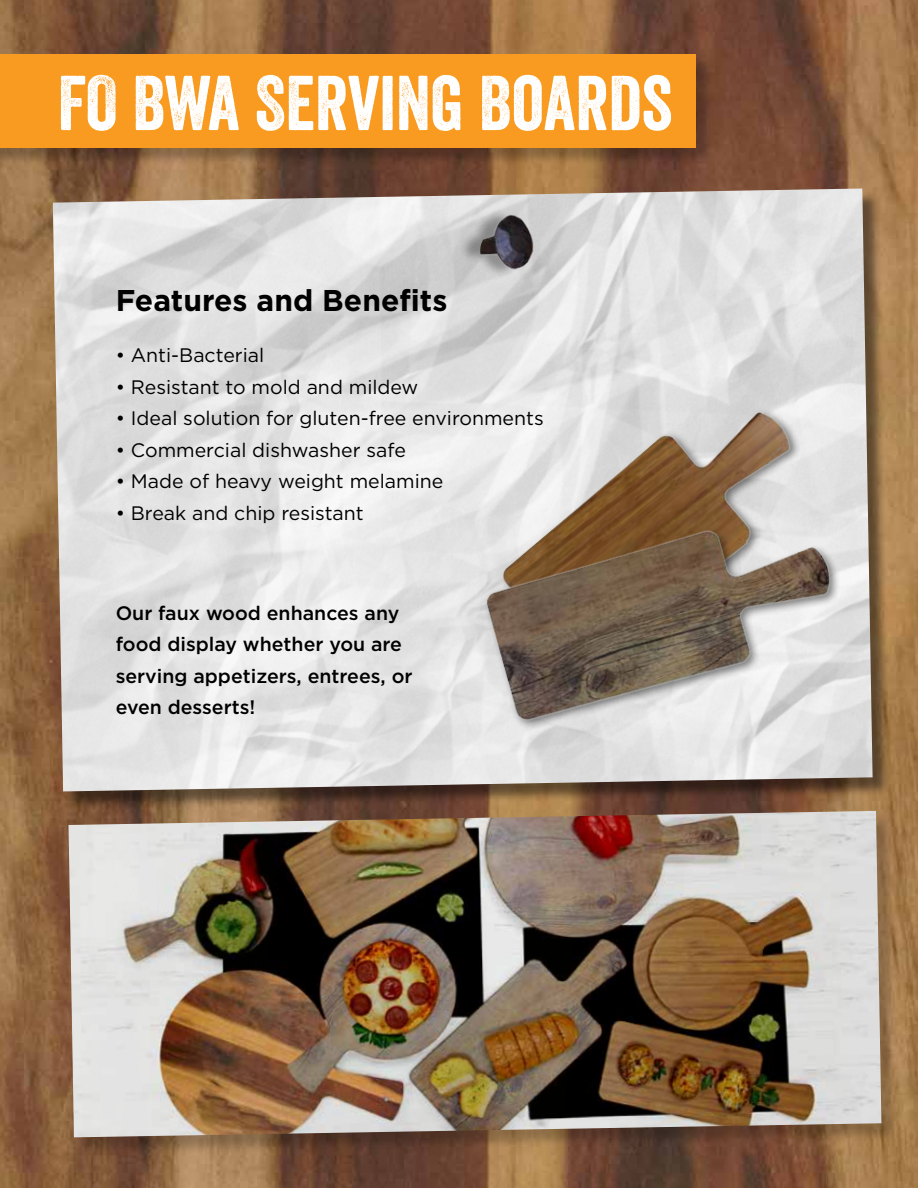
<style>
.page{position:relative;width:918px;height:1188px;background:#fff}
.page>*{position:absolute;margin:0;border:0;box-sizing:border-box;transform-origin:0 0}
.t1{font:75px "Veneer";color:#fff}
.t2{font:700 30px "Gotham HTF";color:#000}
.t3{font:19.5px "Gotham HTF";color:#000}
.t4{font:500 19.5px/31.5px "Gotham HTF";color:#000}
</style>
<div class="page">
<img style="left:0;top:0;width:918px;height:1188px">
<div style="left:0;top:56px;width:715px;height:110px;background:#000;opacity:.25"></div>
<div style="left:0;top:54px;width:696px;height:93px;background:#f99b20"></div>
<div style="left:71px;top:813px;width:829px;height:343px;background:#000;opacity:.22"></div>
<img style="left:68px;top:811px;width:813px;height:326px">
<div style="left:55px;top:191px;width:836px;height:619px;background:#000;opacity:.47"></div>
<img style="left:53px;top:189px;width:820px;height:602px">
<img style="left:462px;top:323px;width:417px;height:131px">
<img style="left:455px;top:454px;width:439px;height:339px">
<div style="left:459px;top:209px;width:68px;height:69px;background:#000;opacity:.31"></div>
<img style="left:477px;top:209px;width:61px;height:70px">
<h1 class="t1" style="left:58px;top:57px;width:616px">FO BWA SERVING BOARDS</h1>
<h2 class="t2" style="left:116px;top:283px;width:333px">Features and Benefits</h2>
<p class="t3" style="left:116px;top:345px;width:150px">• Anti-Bacterial</p>
<p class="t3" style="left:116px;top:376px;width:304px">• Resistant to mold and mildew</p>
<p class="t3" style="left:116px;top:408px;width:430px">• Ideal solution for gluten-free environments</p>
<p class="t3" style="left:116px;top:439px;width:292px">• Commercial dishwasher safe</p>
<p class="t3" style="left:116px;top:471px;width:329px">• Made of heavy weight melamine</p>
<p class="t3" style="left:116px;top:502px;width:250px">• Break and chip resistant</p>
<p class="t4" style="left:116px;top:597px;width:298px">Our faux wood enhances any food display whether you are serving appetizers, entrees, or even desserts!</p>
</div>
